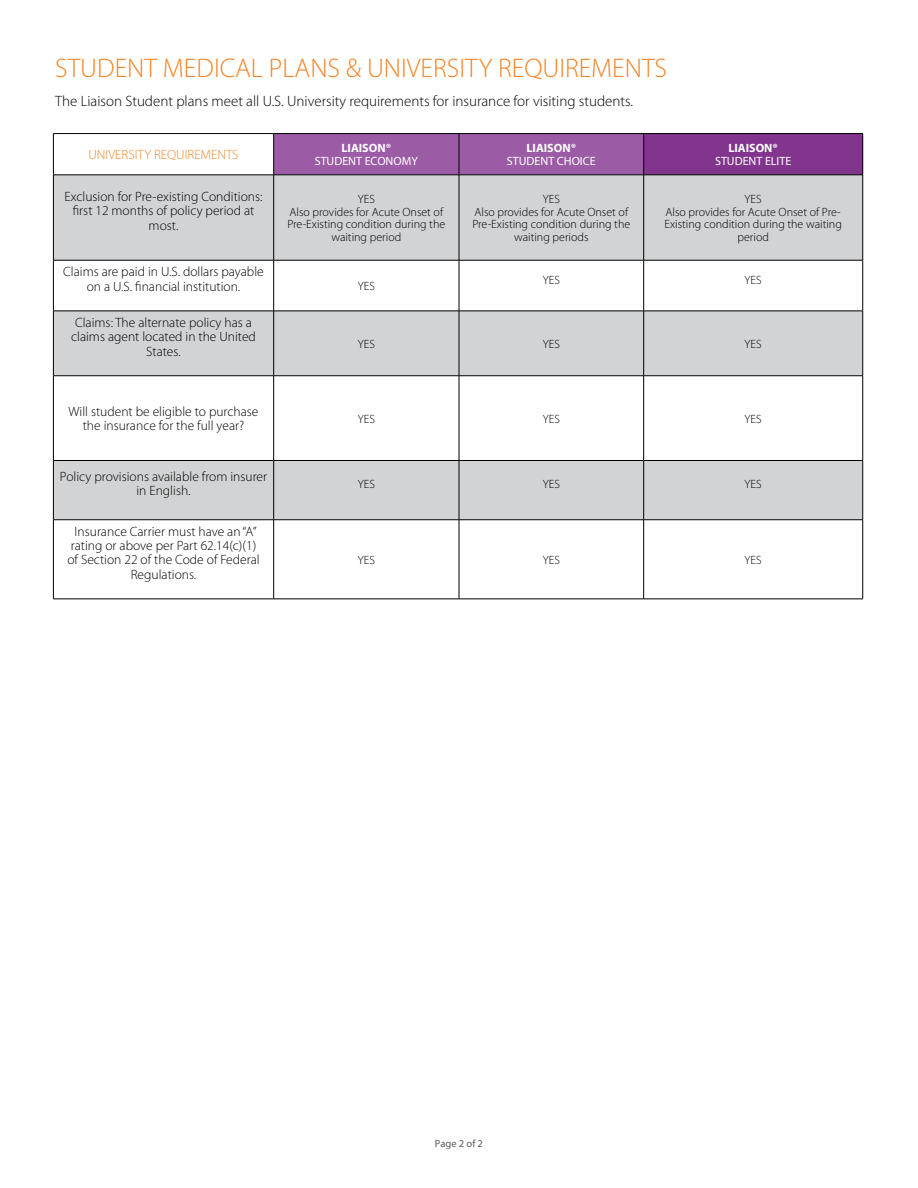
<style>
.page{position:relative;width:918px;height:1188px;background:#fff}
.page>*{position:absolute;margin:0;border:0;box-sizing:border-box;transform-origin:0 0}
.t1{font:300 27px "Myriad Pro";color:#f58426}
.t2{font:300 15px "Myriad Pro";color:#000}
.t3{font:300 13.5px/14.2px "Myriad Pro";color:#000;text-align:center}
.t4{font:300 13.5px "Myriad Pro";color:#f58426}
.t5{font:300 12px/12.8px "Myriad Pro";color:#000;text-align:center}
.t6{font:12px "Myriad Pro";color:#fff}
.t7{font:700 12px "Myriad Pro";color:#fff}
.t8{font:10.5px "Myriad Pro";color:#58595b}
</style>
<div class="page">
<div style="left:274px;top:134px;width:369px;height:41px;background:#9b5ba5"></div>
<div style="left:644px;top:134px;width:219px;height:41px;background:#81358c"></div>
<div style="left:54px;top:176px;width:808px;height:84px;background:#d1d3d4"></div>
<svg style="left:54px;top:310px;width:219px;height:289px"></svg>
<svg style="left:274px;top:261px;width:588px;height:338px"></svg>
<hr style="left:53px;top:133px;width:221px;height:1px;background:#000">
<hr style="left:53px;top:134px;width:1px;height:41px;background:#000">
<hr style="left:274px;top:133px;width:185px;height:1px;background:#000">
<hr style="left:273px;top:134px;width:1px;height:41px;background:#000">
<hr style="left:459px;top:133px;width:185px;height:1px;background:#000">
<hr style="left:459px;top:134px;width:1px;height:41px;background:#000">
<hr style="left:644px;top:133px;width:219px;height:1px;background:#000">
<hr style="left:643px;top:134px;width:1px;height:41px;background:#000">
<hr style="left:862px;top:134px;width:1px;height:41px;background:#000">
<hr style="left:53px;top:175px;width:221px;height:1px;background:#000">
<hr style="left:274px;top:175px;width:185px;height:1px;background:#000">
<hr style="left:273px;top:175px;width:1px;height:85px;background:#000">
<hr style="left:459px;top:175px;width:185px;height:1px;background:#000">
<hr style="left:459px;top:175px;width:1px;height:85px;background:#000">
<hr style="left:644px;top:175px;width:219px;height:1px;background:#000">
<hr style="left:643px;top:175px;width:1px;height:85px;background:#000">
<hr style="left:53px;top:260px;width:221px;height:1px;background:#000">
<hr style="left:274px;top:260px;width:185px;height:1px;background:#000">
<hr style="left:273px;top:260px;width:1px;height:51px;background:#000">
<hr style="left:459px;top:260px;width:185px;height:1px;background:#000">
<hr style="left:459px;top:260px;width:1px;height:51px;background:#000">
<hr style="left:644px;top:260px;width:219px;height:1px;background:#000">
<hr style="left:643px;top:260px;width:1px;height:51px;background:#000">
<hr style="left:53px;top:311px;width:221px;height:1px;background:#000">
<hr style="left:274px;top:311px;width:185px;height:1px;background:#000">
<hr style="left:273px;top:311px;width:1px;height:65px;background:#000">
<hr style="left:459px;top:311px;width:185px;height:1px;background:#000">
<hr style="left:459px;top:311px;width:1px;height:65px;background:#000">
<hr style="left:644px;top:311px;width:219px;height:1px;background:#000">
<hr style="left:643px;top:311px;width:1px;height:65px;background:#000">
<hr style="left:53px;top:375px;width:221px;height:1px;background:#000">
<hr style="left:274px;top:375px;width:185px;height:1px;background:#000">
<hr style="left:273px;top:376px;width:1px;height:84px;background:#000">
<hr style="left:459px;top:375px;width:185px;height:1px;background:#000">
<hr style="left:459px;top:376px;width:1px;height:84px;background:#000">
<hr style="left:644px;top:375px;width:219px;height:1px;background:#000">
<hr style="left:643px;top:376px;width:1px;height:84px;background:#000">
<hr style="left:53px;top:460px;width:221px;height:1px;background:#000">
<hr style="left:274px;top:460px;width:185px;height:1px;background:#000">
<hr style="left:273px;top:461px;width:1px;height:59px;background:#000">
<hr style="left:459px;top:460px;width:185px;height:1px;background:#000">
<hr style="left:459px;top:461px;width:1px;height:59px;background:#000">
<hr style="left:644px;top:460px;width:219px;height:1px;background:#000">
<hr style="left:643px;top:461px;width:1px;height:59px;background:#000">
<hr style="left:53px;top:519px;width:221px;height:1px;background:#000">
<hr style="left:274px;top:519px;width:185px;height:1px;background:#000">
<hr style="left:273px;top:520px;width:1px;height:79px;background:#000">
<hr style="left:459px;top:519px;width:185px;height:1px;background:#000">
<hr style="left:459px;top:520px;width:1px;height:79px;background:#000">
<hr style="left:644px;top:519px;width:219px;height:1px;background:#000">
<hr style="left:643px;top:520px;width:1px;height:79px;background:#000">
<hr style="left:53px;top:599px;width:221px;height:1px;background:#000">
<hr style="left:274px;top:599px;width:185px;height:1px;background:#000">
<hr style="left:459px;top:599px;width:185px;height:1px;background:#000">
<hr style="left:644px;top:599px;width:219px;height:1px;background:#000">
<hr style="left:53px;top:175px;width:1px;height:85px;background:#000">
<hr style="left:862px;top:175px;width:1px;height:85px;background:#000">
<hr style="left:53px;top:260px;width:1px;height:51px;background:#000">
<hr style="left:862px;top:260px;width:1px;height:51px;background:#000">
<hr style="left:53px;top:311px;width:1px;height:65px;background:#000">
<hr style="left:862px;top:311px;width:1px;height:65px;background:#000">
<hr style="left:53px;top:376px;width:1px;height:84px;background:#000">
<hr style="left:862px;top:376px;width:1px;height:84px;background:#000">
<hr style="left:53px;top:461px;width:1px;height:59px;background:#000">
<hr style="left:862px;top:461px;width:1px;height:59px;background:#000">
<hr style="left:53px;top:520px;width:1px;height:79px;background:#000">
<hr style="left:862px;top:520px;width:1px;height:79px;background:#000">
<h1 class="t1" style="left:55px;top:52px;width:613px">STUDENT MEDICAL PLANS &amp; UNIVERSITY REQUIREMENTS</h1>
<p class="t2" style="left:55px;top:92px;width:580px">The Liaison Student plans meet all U.S. University requirements for insurance for visiting students.</p>
<p class="t4" style="left:89px;top:147px;width:152px">UNIVERSITY REQUIREMENTS</p>
<p class="t7" style="left:341px;top:140px;width:51px">LIAISON®</p>
<p class="t6" style="left:315px;top:154px;width:105px">STUDENT ECONOMY</p>
<p class="t7" style="left:526px;top:140px;width:51px">LIAISON®</p>
<p class="t6" style="left:507px;top:154px;width:90px">STUDENT CHOICE</p>
<p class="t7" style="left:728px;top:140px;width:51px">LIAISON®</p>
<p class="t6" style="left:715px;top:154px;width:78px">STUDENT ELITE</p>
<p class="t3" style="left:65px;top:189px;width:199px">Exclusion for Pre-existing Conditions: first 12 months of policy period at most.</p>
<p class="t5" style="left:287px;top:192px;width:159px">YES<br>Also provides for Acute Onset of<br>Pre-Existing condition during the waiting period</p>
<p class="t5" style="left:472px;top:192px;width:159px">YES<br>Also provides for Acute Onset of<br>Pre-Existing condition during the waiting periods</p>
<p class="t5" style="left:665px;top:192px;width:179px">YES<br>Also provides for Acute Onset of Pre-<br>Existing condition during the waiting period</p>
<p class="t3" style="left:63px;top:265px;width:202px">Claims are paid in U.S. dollars payable on a U.S. financial institution.</p>
<p class="t5" style="left:543px;top:273px;width:19px">YES</p>
<p class="t5" style="left:745px;top:273px;width:19px">YES</p>
<p class="t5" style="left:358px;top:280px;width:19px">YES</p>
<p class="t3" style="left:71px;top:315px;width:186px">Claims: The alternate policy has a claims agent located in the United<br>States.</p>
<p class="t5" style="left:358px;top:337px;width:19px">YES</p>
<p class="t5" style="left:543px;top:337px;width:19px">YES</p>
<p class="t5" style="left:745px;top:337px;width:19px">YES</p>
<p class="t3" style="left:69px;top:404px;width:191px">Will student be eligible to purchase the insurance for the full year?</p>
<p class="t5" style="left:358px;top:412px;width:19px">YES</p>
<p class="t5" style="left:543px;top:412px;width:19px">YES</p>
<p class="t5" style="left:745px;top:412px;width:19px">YES</p>
<p class="t3" style="left:60px;top:469px;width:209px">Policy provisions available from insurer in English.</p>
<p class="t5" style="left:358px;top:478px;width:19px">YES</p>
<p class="t5" style="left:543px;top:478px;width:19px">YES</p>
<p class="t5" style="left:745px;top:478px;width:19px">YES</p>
<p class="t3" style="left:67px;top:524px;width:194px">Insurance Carrier must have an “A” rating or above per Part 62.14(c)(1) of Section 22 of the Code of Federal<br>Regulations.</p>
<p class="t5" style="left:358px;top:553px;width:19px">YES</p>
<p class="t5" style="left:543px;top:553px;width:19px">YES</p>
<p class="t5" style="left:745px;top:553px;width:19px">YES</p>
<p class="t8" style="left:435px;top:1137px;width:50px">Page 2 of 2</p>
</div>
